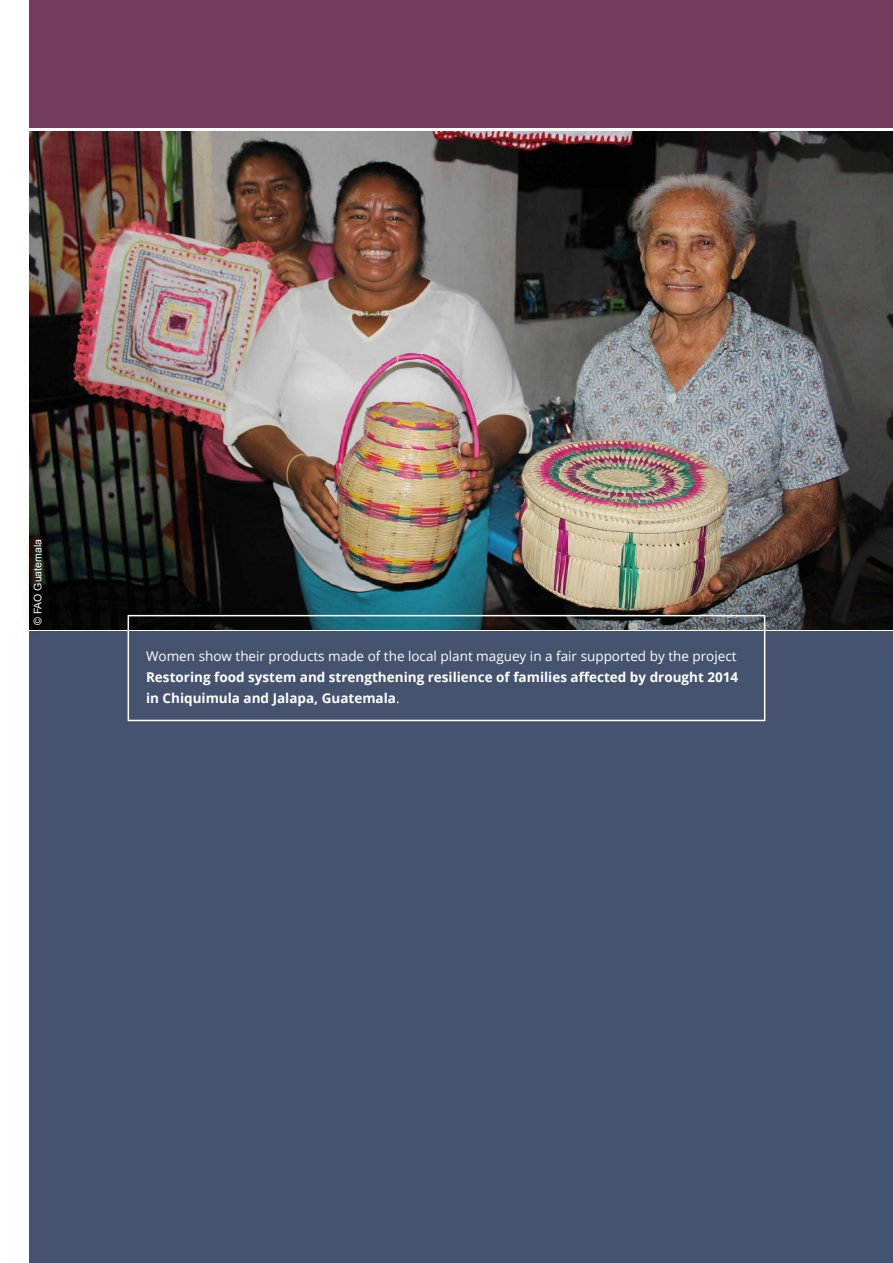
<style>
.page{position:relative;width:893px;height:1263px;background:#fff}
.page>*{position:absolute;margin:0;border:0;box-sizing:border-box;transform-origin:0 0}
.t1{font:700 13.5px/21px "Open Sans";color:#fff}
.t2{font:13.5px "Open Sans";color:#fff}
.t3{font:10.5px "Arial";color:#fff}
.s1{font-weight:400}
</style>
<div class="page">
<img style="left:30px;top:132px;width:863px;height:497px">
<div style="left:30px;top:0;width:863px;height:128px;background:#753c5f"></div>
<div style="left:30px;top:631px;width:863px;height:632px;background:#45536f"></div>
<div style="left:128px;top:615px;width:637px;height:106px;border:2px solid #fff"></div>
<div style="left:20px;top:526px;width:35px;height:112px;background:#000;opacity:.75"></div>
<p class="t3" style="left:31px;top:625px;width:87px;rotate:-90deg">© FAO Guatemala</p>
<p class="t2" style="left:146px;top:646px;width:592px">Women show their products made of the local plant maguey in a fair supported by the project</p>
<p class="t1" style="left:146px;top:666px;width:594px">Restoring food system and strengthening resilience of families affected by drought 2014 in Chiquimula and Jalapa, Guatemala<span class="s1">.</span></p>
</div>
